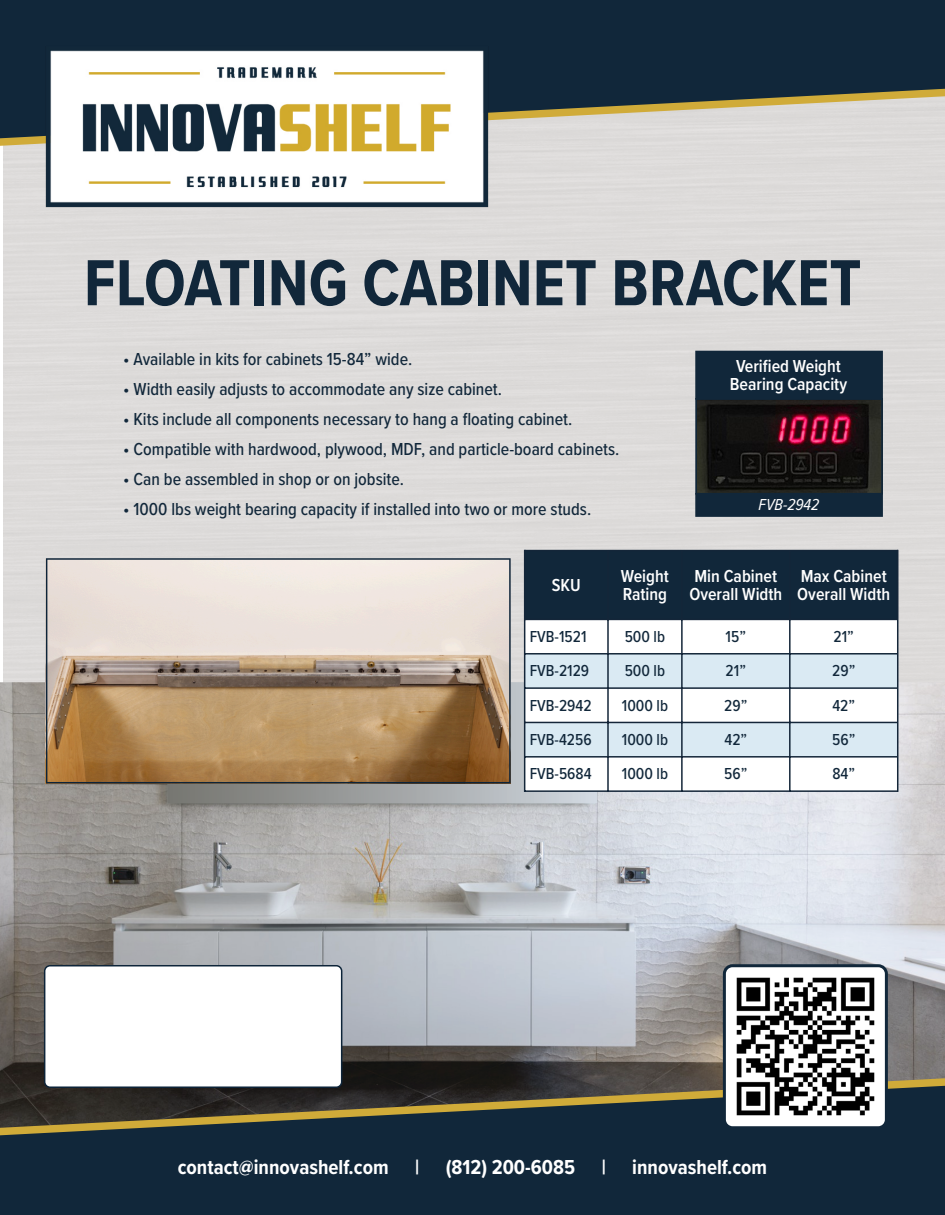
<style>
.page{position:relative;width:945px;height:1215px;background:#fff}
.page>*{position:absolute;margin:0;border:0;box-sizing:border-box;transform-origin:0 0}
.t1{font:700 67.5px "Proxima Nova Cond";color:#11273a}
.t2{font:700 21px "Proxima Nova Cond";color:#fff}
.t3{font:500 18px "Proxima Nova Cond";color:#11273a}
.t4{font:600 18px/18px "Proxima Nova Cond";color:#fff}
.t5{font:500 16.5px "Proxima Nova Cond";color:#11273a}
.t6{font:italic 16.5px "Proxima Nova Cond";color:#fff}
</style>
<div class="page">
<img style="left:0;top:683px;width:945px;height:384px">
<svg style="left:0;top:0;width:945px;height:157px;background:#47555e"></svg>
<img style="left:45px;top:45px;width:443px;height:162px">
<div style="left:525px;top:551px;width:373px;height:68px;background:#11273a"></div>
<svg style="left:525px;top:620px;width:372px;height:170px"></svg>
<svg style="left:525px;top:655px;width:372px;height:101px"></svg>
<hr style="left:524px;top:550px;width:1px;height:242px;background:#142639">
<hr style="left:897px;top:550px;width:1px;height:242px;background:#142639">
<hr style="left:607px;top:551px;width:2px;height:240px;background:#142639">
<hr style="left:681px;top:551px;width:2px;height:240px;background:#142639">
<hr style="left:789px;top:551px;width:2px;height:240px;background:#142639">
<hr style="left:525px;top:550px;width:373px;height:1px;background:#142639">
<hr style="left:525px;top:619px;width:373px;height:1px;background:#142639">
<hr style="left:525px;top:653px;width:373px;height:2px;background:#142639">
<hr style="left:525px;top:687px;width:373px;height:2px;background:#142639">
<hr style="left:525px;top:722px;width:373px;height:1px;background:#142639">
<hr style="left:525px;top:756px;width:373px;height:2px;background:#142639">
<hr style="left:525px;top:790px;width:373px;height:2px;background:#142639">
<svg style="left:0;top:1067px;width:945px;height:148px;background:#202e36"></svg>
<div style="left:723px;top:964px;width:165px;height:165px;background:#fff;border:3px solid #11273a;border-radius:8px"></div>
<img style="left:736px;top:977px;width:139px;height:139px">
<svg style="left:46px;top:558px;width:465px;height:225px;background:#c2ab92"></svg>
<img style="left:698px;top:401px;width:182px;height:91px">
<div style="left:695px;top:398px;width:188px;height:97px;border:2px solid #11273a"></div>
<div style="left:695px;top:351px;width:188px;height:49px;background:#11273a"></div>
<div style="left:695px;top:493px;width:188px;height:24px;background:#11273a;border:2px solid #11273a"></div>
<div style="left:44px;top:965px;width:298px;height:123px;background:#fff;border:2px solid #0d2439;border-radius:5px"></div>
<h1 class="t1" style="left:84px;top:252px;width:779px">FLOATING CABINET BRACKET</h1>
<p class="t3" style="left:123px;top:351px;width:291px">• Available in kits for cabinets 15-84” wide.</p>
<p class="t3" style="left:123px;top:381px;width:380px">• Width easily adjusts to accommodate any size cabinet.</p>
<p class="t3" style="left:123px;top:411px;width:451px">• Kits include all components necessary to hang a floating cabinet.</p>
<p class="t3" style="left:123px;top:441px;width:498px">• Compatible with hardwood, plywood, MDF, and particle-board cabinets.</p>
<p class="t3" style="left:123px;top:471px;width:282px">• Can be assembled in shop or on jobsite.</p>
<p class="t3" style="left:123px;top:501px;width:469px">• 1000 lbs weight bearing capacity if installed into two or more studs.</p>
<p class="t4" style="left:730px;top:357px;width:119px;text-align:center">Verified Weight<br>Bearing Capacity</p>
<p class="t6" style="left:759px;top:497px;width:62px">FVB-2942</p>
<p class="t4" style="left:552px;top:577px;width:31px">SKU</p>
<p class="t4" style="left:621px;top:568px;width:49px">Weight<br>Rating</p>
<p class="t4" style="left:689px;top:568px;width:94px">Min Cabinet<br>Overall Width</p>
<p class="t4" style="left:797px;top:568px;width:94px">Max Cabinet<br>Overall Width</p>
<p class="t5" style="left:530px;top:629px;width:58px">FVB-1521</p>
<p class="t5" style="left:625px;top:629px;width:42px">500 lb</p>
<p class="t5" style="left:726px;top:629px;width:22px">15”</p>
<p class="t5" style="left:834px;top:629px;width:22px">21”</p>
<p class="t5" style="left:530px;top:663px;width:61px">FVB-2129</p>
<p class="t5" style="left:625px;top:663px;width:42px">500 lb</p>
<p class="t5" style="left:726px;top:663px;width:22px">21”</p>
<p class="t5" style="left:832px;top:663px;width:25px">29”</p>
<p class="t5" style="left:530px;top:698px;width:63px">FVB-2942</p>
<p class="t5" style="left:622px;top:698px;width:48px">1000 lb</p>
<p class="t5" style="left:724px;top:698px;width:25px">29”</p>
<p class="t5" style="left:832px;top:698px;width:24px">42”</p>
<p class="t5" style="left:530px;top:732px;width:63px">FVB-4256</p>
<p class="t5" style="left:622px;top:732px;width:48px">1000 lb</p>
<p class="t5" style="left:724px;top:732px;width:24px">42”</p>
<p class="t5" style="left:832px;top:732px;width:25px">56”</p>
<p class="t5" style="left:530px;top:766px;width:63px">FVB-5684</p>
<p class="t5" style="left:622px;top:766px;width:48px">1000 lb</p>
<p class="t5" style="left:724px;top:766px;width:25px">56”</p>
<p class="t5" style="left:832px;top:766px;width:24px">84”</p>
<p class="t2" style="left:178px;top:1157px;width:212px">contact@innovashelf.com</p>
<p class="t2" style="left:415px;top:1157px;width:6px">|</p>
<p class="t2" style="left:446px;top:1157px;width:131px">(812) 200-6085</p>
<p class="t2" style="left:602px;top:1157px;width:6px">|</p>
<p class="t2" style="left:632px;top:1157px;width:136px">innovashelf.com</p>
</div>
